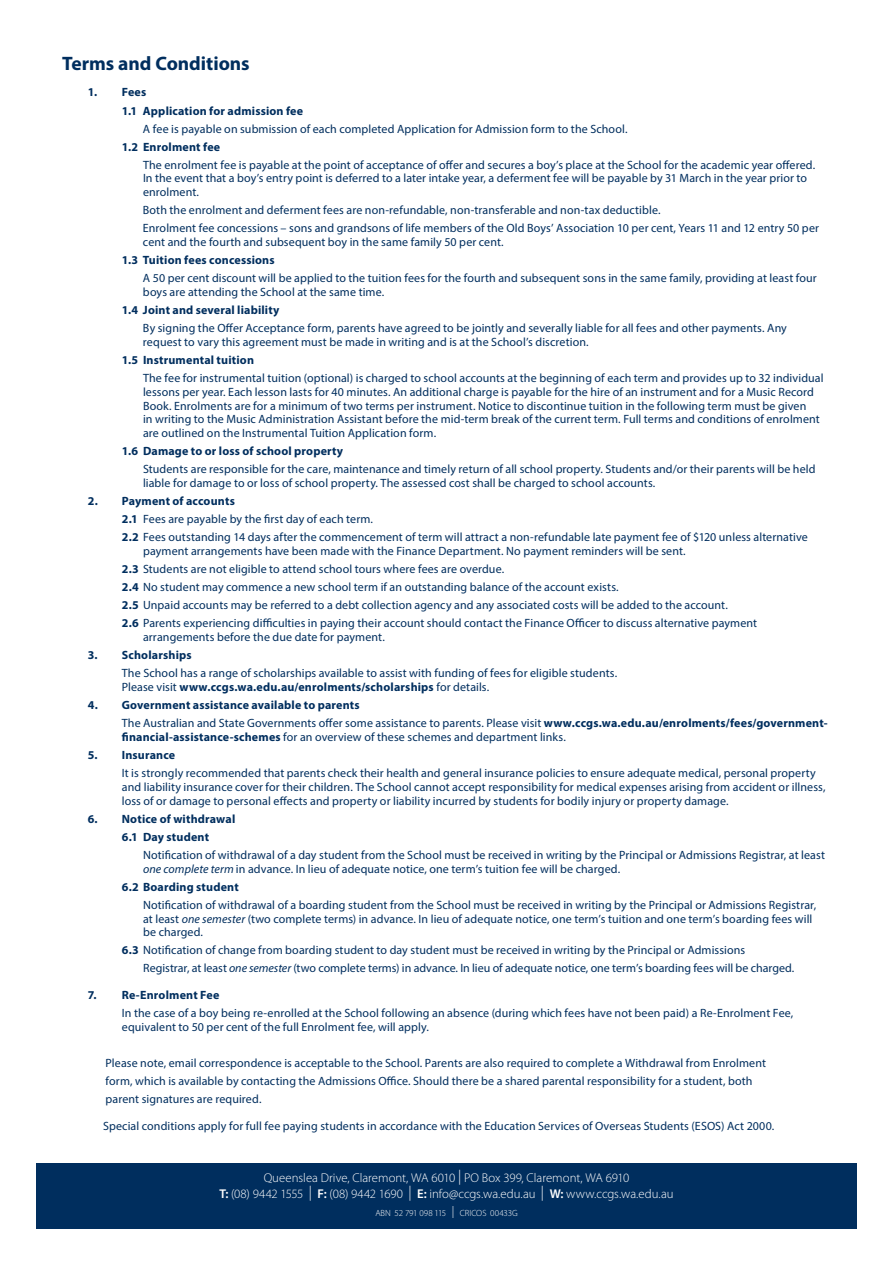
<style>
.page{position:relative;width:893px;height:1263px;background:#fff}
.page>*{position:absolute;margin:0;border:0;box-sizing:border-box;transform-origin:0 0}
.t1{font:700 19.5px "Myriad Pro";color:#002e5e}
.t2{font:300 12.75px/16.5px "Myriad Pro";color:#fff;text-align:center}
.t3{font:12px/13.8px "Myriad Pro";letter-spacing:.01em;color:#002e5e}
.t4{font:700 12px/18px "Myriad Pro";letter-spacing:.015em;color:#002e5e}
.t5{font:300 9px "Myriad Pro";letter-spacing:-.005em;color:#fff}
.s1{font-weight:700}
.s2{font-weight:400}
.s3{font-style:italic}
.s4{font-size:15px}
.s5{font-weight:600}
.s6{font-size:12px}
</style>
<div class="page">
<div style="left:36px;top:1162px;width:820px;height:66px;background:#002e5e"></div>
<h1 class="t1" style="left:62px;top:51px;width:189px">Terms and Conditions</h1>
<p class="t4" style="left:122px;top:83px;width:183px;text-indent:-34px">1. Fees<br>1.1 Application for admission fee</p>
<p class="t3" style="left:143px;top:121px;width:486px">A fee is payable on submission of each completed Application for Admission form to the School.</p>
<p class="t4" style="left:122px;top:137px;width:100px">1.2 Enrolment fee</p>
<p class="t3" style="left:143px;top:158px;width:674px">The enrolment fee is payable at the point of acceptance of offer and secures a boy’s place at the School for the academic year offered.<br>In the event that a boy’s entry point is deferred to a later intake year, a deferment fee will be payable by 31 March in the year prior to enrolment.</p>
<p class="t3" style="left:143px;top:201px;width:678px;line-height:18px">Both the enrolment and deferment fees are non-refundable, non-transferable and non-tax deductible.<br>Enrolment fee concessions – sons and grandsons of life members of the Old Boys’ Association 10 per cent, Years 11 and 12 entry 50 per</p>
<p class="t3" style="left:143px;top:235px;width:362px">cent and the fourth and subsequent boy in the same family 50 per cent.</p>
<p class="t4" style="left:122px;top:251px;width:154px">1.3 Tuition fees concessions</p>
<p class="t3" style="left:143px;top:271px;width:675px">A 50 per cent discount will be applied to the tuition fees for the fourth and subsequent sons in the same family, providing at least four boys are attending the School at the same time.</p>
<p class="t4" style="left:122px;top:301px;width:159px">1.4 Joint and several liability</p>
<p class="t3" style="left:143px;top:321px;width:645px">By signing the Offer Acceptance form, parents have agreed to be jointly and severally liable for all fees and other payments. Any request to vary this agreement must be made in writing and is at the School’s discretion.</p>
<p class="t4" style="left:122px;top:351px;width:134px">1.5 Instrumental tuition</p>
<p class="t3" style="left:143px;top:371px;width:682px">The fee for instrumental tuition (optional) is charged to school accounts at the beginning of each term and provides up to 32 individual lessons per year. Each lesson lasts for 40 minutes. An additional charge is payable for the hire of an instrument and for a Music Record Book. Enrolments are for a minimum of two terms per instrument. Notice to discontinue tuition in the following term must be given<br>in writing to the Music Administration Assistant before the mid-term break of the current term. Full terms and conditions of enrolment are outlined on the Instrumental Tuition Application form.</p>
<p class="t4" style="left:122px;top:442px;width:223px">1.6 Damage to or loss of school property</p>
<p class="t3" style="left:143px;top:462px;width:674px">Students are responsible for the care, maintenance and timely return of all school property. Students and/or their parents will be held liable for damage to or loss of school property. The assessed cost shall be charged to school accounts.</p>
<p class="t3" style="left:122px;top:492px;width:687px;line-height:18px;text-indent:-34px"><span class="s1">2. Payment of accounts<br>2.1</span> Fees are payable by the first day of each term.<br><span class="s1">2.2</span> Fees outstanding 14 days after the commencement of term will attract a non-refundable late payment fee of $120 unless alternative</p>
<p class="t3" style="left:122px;top:542px;width:637px;line-height:18px;text-indent:21px">payment arrangements have been made with the Finance Department. No payment reminders will be sent.<br><span class="s1">2.3</span> Students are not eligible to attend school tours where fees are overdue.<br><span class="s1">2.4</span> No student may commence a new school term if an outstanding balance of the account exists.<br><span class="s1">2.5</span> Unpaid accounts may be referred to a debt collection agency and any associated costs will be added to the account.<br><span class="s1">2.6</span> Parents experiencing difficulties in paying their account should contact the Finance Officer to discuss alternative payment</p>
<p class="t3" style="left:143px;top:630px;width:243px">arrangements before the due date for payment.</p>
<p class="t4" style="left:88px;top:646px;width:105px">3. Scholarships</p>
<p class="t3" style="left:122px;top:666px;width:497px">The School has a range of scholarships available to assist with funding of fees for eligible students.<br>Please visit <span class="s1">www.ccgs.wa.edu.au/enrolments/scholarships</span> for details.</p>
<p class="t4" style="left:122px;top:696px;width:707px;text-indent:-34px">4. Government assistance available to parents<br><span class="s2">The Australian and State Governments offer some assistance to parents. Please visit</span> www.ccgs.wa.edu.au/enrolments/fees/government-</p>
<p class="t3" style="left:122px;top:730px;width:446px"><span class="s1">financial-assistance-schemes</span> for an overview of these schemes and department links.</p>
<p class="t4" style="left:88px;top:745px;width:89px">5. Insurance</p>
<p class="t3" style="left:122px;top:766px;width:705px">It is strongly recommended that parents check their health and general insurance policies to ensure adequate medical, personal property and liability insurance cover for their children. The School cannot accept responsibility for medical expenses arising from accident or illness, loss of or damage to personal effects and property or liability incurred by students for bodily injury or property damage.</p>
<p class="t4" style="left:122px;top:809px;width:115px;text-indent:-34px">6. Notice of withdrawal<br>6.1 Day student</p>
<p class="t3" style="left:143px;top:848px;width:683px">Notification of withdrawal of a day student from the School must be received in writing by the Principal or Admissions Registrar, at least <span class="s3">one complete term</span> in advance. In lieu of adequate notice, one term’s tuition fee will be charged.</p>
<p class="t4" style="left:122px;top:877px;width:118px">6.2 Boarding student</p>
<p class="t3" style="left:143px;top:897px;width:675px">Notification of withdrawal of a boarding student from the School must be received in writing by the Principal or Admissions Registrar, at least <span class="s3">one semester</span> (two complete terms) in advance. In lieu of adequate notice, one term’s tuition and one term’s boarding fees will be charged.</p>
<p class="t3" style="left:143px;top:941px;width:653px;line-height:18px;text-indent:-21px"><span class="s1">6.3</span> Notification of change from boarding student to day student must be received in writing by the Principal or Admissions<br>Registrar, at least <span class="s3">one semester</span> (two complete terms) in advance. In lieu of adequate notice, one term’s boarding fees will be charged.</p>
<p class="t4" style="left:88px;top:985px;width:133px">7. Re-Enrolment Fee</p>
<p class="t3" style="left:122px;top:1006px;width:673px">In the case of a boy being re-enrolled at the School following an absence (during which fees have not been paid) a Re-Enrolment Fee, equivalent to 50 per cent of the full Enrolment fee, will apply.</p>
<p class="t3" style="left:106px;top:1054px;width:662px;line-height:18px">Please note, email correspondence is acceptable to the School. Parents are also required to complete a Withdrawal from Enrolment form, which is available by contacting the Admissions Office. Should there be a shared parental responsibility for a student, both parent signatures are required.</p>
<p class="t3" style="left:103px;top:1119px;width:673px">Special conditions apply for full fee paying students in accordance with the Education Services of Overseas Students (ESOS) Act 2000.</p>
<p class="t2" style="left:219px;top:1169px;width:456px">Queenslea Drive, Claremont, WA 6010 <span class="s4">|</span> PO Box 399, Claremont, WA 6910<br><span class="s5">T:</span> (08) 9442 1555 <span class="s4">|</span> <span class="s5">F:</span> (08) 9442 1690 <span class="s4">|</span> <span class="s5">E:</span> info@ccgs.wa.edu.au <span class="s4">|</span> <span class="s5">W:</span> www.ccgs.wa.edu.au</p>
<p class="t5" style="left:375px;top:1208px;width:144px">ABN 52 791 098 115 <span class="s6">|</span> CRICOS 00433G</p>
</div>
